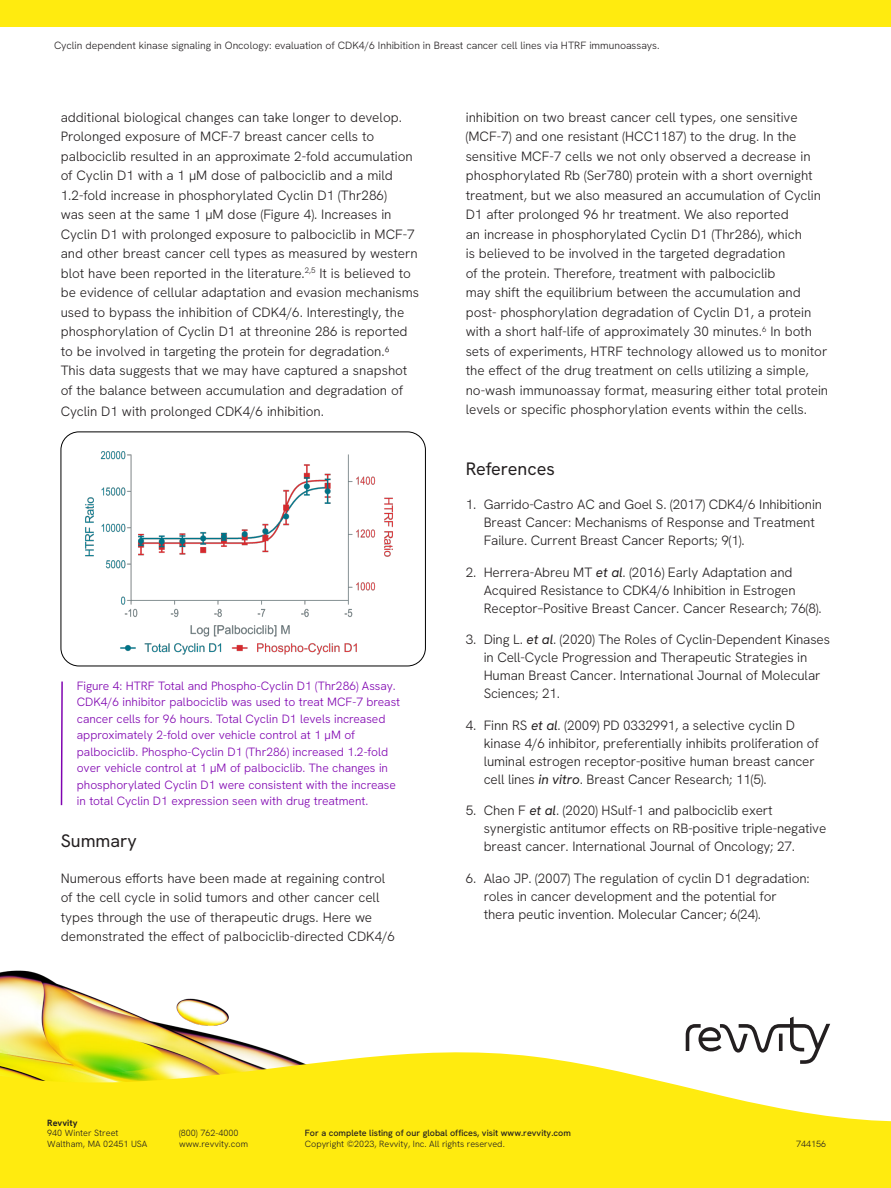
<style>
.page{position:relative;width:891px;height:1188px;background:#fff}
.page>*{position:absolute;margin:0;border:0;box-sizing:border-box;transform-origin:0 0}
.Sub_Head{font:18px "Hanken Grotesk";color:#231f20}
.Body_Copy{font:300 13.5px/19.5px "Hanken Grotesk";letter-spacing:-.005em;color:#231f20}
.Captions{font:300 12px/16.5px "Hanken Grotesk";color:#7f03b0}
.t1{font:300 10.5px "Hanken Grotesk";color:#231f20}
.t2{font:300 9px/10.5px "Hanken Grotesk";color:#231f20}
.t3{font:500 9px "Hanken Grotesk";color:#231f20}
.t4{font:700 9px "Hanken Grotesk";color:#231f20}
.s1{font-weight:400;font-style:italic}
</style>
<div class="page">
<img style="left:0;top:970px;width:265px;height:79px">
<svg style="left:0;top:1049px;width:891px;height:139px;background:#fcec2f"></svg>
<div style="left:0;top:0;width:891px;height:26px;background:#ffeb0f"></div>
<svg style="left:686px;top:1017px;width:144px;height:47px"></svg>
<img style="left:85px;top:451px;width:308px;height:204px">
<div style="left:61px;top:432px;width:365px;height:234px;border:1px solid #000;border-radius:18px"></div>
<svg style="left:60px;top:681px;width:3px;height:125px"></svg>
<p class="t1" style="left:54px;top:39px;width:607px">Cyclin dependent kinase signaling in Oncology: evaluation of CDK4/6 Inhibition in Breast cancer cell lines via HTRF immunoassays.</p>
<p class="Body_Copy" style="left:61px;top:107px;width:360px">additional biological changes can take longer to develop.<br>Prolonged exposure of MCF-7 breast cancer cells to palbociclib resulted in an approximate 2-fold accumulation of Cyclin D1 with a 1 µM dose of palbociclib and a mild 1.2-fold increase in phosphorylated Cyclin D1 (Thr286)<br>was seen at the same 1 µM dose (Figure 4). Increases in Cyclin D1 with prolonged exposure to palbociclib in MCF-7 and other breast cancer cell types as measured by western blot have been reported in the literature.<sup>2,5</sup> It is believed to be evidence of cellular adaptation and evasion mechanisms used to bypass the inhibition of CDK4/6. Interestingly, the phosphorylation of Cyclin D1 at threonine 286 is reported to be involved in targeting the protein for degradation.6<br>This data suggests that we may have captured a snapshot of the balance between accumulation and degradation of</p>
<p class="Body_Copy" style="left:61px;top:401px;width:265px">Cyclin D1 with prolonged CDK4/6 inhibition.</p>
<p class="Captions" style="left:77px;top:677px;width:325px">Figure 4: HTRF Total and Phospho-Cyclin D1 (Thr286) Assay.<br>CDK4/6 inhibitor palbociclib was used to treat MCF-7 breast cancer cells for 96 hours. Total Cyclin D1 levels increased approximately 2-fold over vehicle control at 1 µM of palbociclib. Phospho-Cyclin D1 (Thr286) increased 1.2-fold over vehicle control at 1 µM of palbociclib. The changes in phosphorylated Cyclin D1 were consistent with the increase in total Cyclin D1 expression seen with drug treatment.</p>
<p class="Sub_Head" style="left:61px;top:829px;width:78px">Summary</p>
<p class="Body_Copy" style="left:61px;top:868px;width:336px">Numerous efforts have been made at regaining control of the cell cycle in solid tumors and other cancer cell types through the use of therapeutic drugs. Here we demonstrated the effect of palbociclib-directed CDK4/6</p>
<p class="Body_Copy" style="left:466px;top:107px;width:364px">inhibition on two breast cancer cell types, one sensitive (MCF-7) and one resistant (HCC1187) to the drug. In the sensitive MCF-7 cells we not only observed a decrease in phosphorylated Rb (Ser780) protein with a short overnight treatment, but we also measured an accumulation of Cyclin D1 after prolonged 96 hr treatment. We also reported<br>an increase in phosphorylated Cyclin D1 (Thr286), which<br>is believed to be involved in the targeted degradation<br>of the protein. Therefore, treatment with palbociclib<br>may shift the equilibrium between the accumulation and post- phosphorylation degradation of Cyclin D1, a protein with a short half-life of approximately 30 minutes.<sup>6</sup> In both sets of experiments, HTRF technology allowed us to monitor the effect of the drug treatment on cells utilizing a simple, no-wash immunoassay format, measuring either total protein levels or specific phosphorylation events within the cells.</p>
<p class="Sub_Head" style="left:466px;top:457px;width:91px">References</p>
<p class="Body_Copy" style="left:484px;top:495px;width:340px;line-height:18px;text-indent:-18px">1. Garrido-Castro AC and Goel S. (2017) CDK4/6 Inhibitionin<br>Breast Cancer: Mechanisms of Response and Treatment<br>Failure. Current Breast Cancer Reports; 9(1).</p>
<p class="Body_Copy" style="left:484px;top:563px;width:339px;line-height:18px;text-indent:-18px">2. Herrera-Abreu MT <span class="s1">et al</span>. (2016) Early Adaptation and<br>Acquired Resistance to CDK4/6 Inhibition in Estrogen<br>Receptor–Positive Breast Cancer. Cancer Research; 76(8).</p>
<p class="Body_Copy" style="left:484px;top:630px;width:348px;line-height:18px;text-indent:-18px">3. Ding L. <span class="s1">et al</span>. (2020) The Roles of Cyclin-Dependent Kinases in Cell-Cycle Progression and Therapeutic Strategies in Human Breast Cancer. International Journal of Molecular Sciences; 21.</p>
<p class="Body_Copy" style="left:484px;top:716px;width:337px;line-height:18px;text-indent:-18px">4. Finn RS <span class="s1">et al</span>. (2009) PD 0332991, a selective cyclin D kinase 4/6 inhibitor, preferentially inhibits proliferation of luminal estrogen receptor-positive human breast cancer cell lines <span class="s1">in vitro</span>. Breast Cancer Research; 11(5).</p>
<p class="Body_Copy" style="left:484px;top:801px;width:344px;line-height:18px;text-indent:-18px">5. Chen F <span class="s1">et al</span>. (2020) HSulf‑1 and palbociclib exert synergistic antitumor effects on RB‑positive triple‑negative breast cancer. International Journal of Oncology; 27.</p>
<p class="Body_Copy" style="left:484px;top:869px;width:328px;line-height:18px;text-indent:-18px">6. Alao JP. (2007) The regulation of cyclin D1 degradation: roles in cancer development and the potential for thera peutic invention. Molecular Cancer; 6(24).</p>
<p class="t4" style="left:47px;top:1117px;width:32px">Revvity</p>
<p class="t2" style="left:47px;top:1128px;width:102px">940 Winter Street<br>Waltham, MA 02451 USA</p>
<p class="t2" style="left:179px;top:1128px;width:71px">(800) 762-4000 www.revvity.com</p>
<p class="t3" style="left:305px;top:1127px;width:268px">For a complete listing of our global offices, visit www.revvity.com</p>
<p class="t2" style="left:305px;top:1138px;width:202px">Copyright ©2023, Revvity, Inc. All rights reserved.</p>
<p class="t2" style="left:796px;top:1138px;width:32px">744156</p>
</div>
